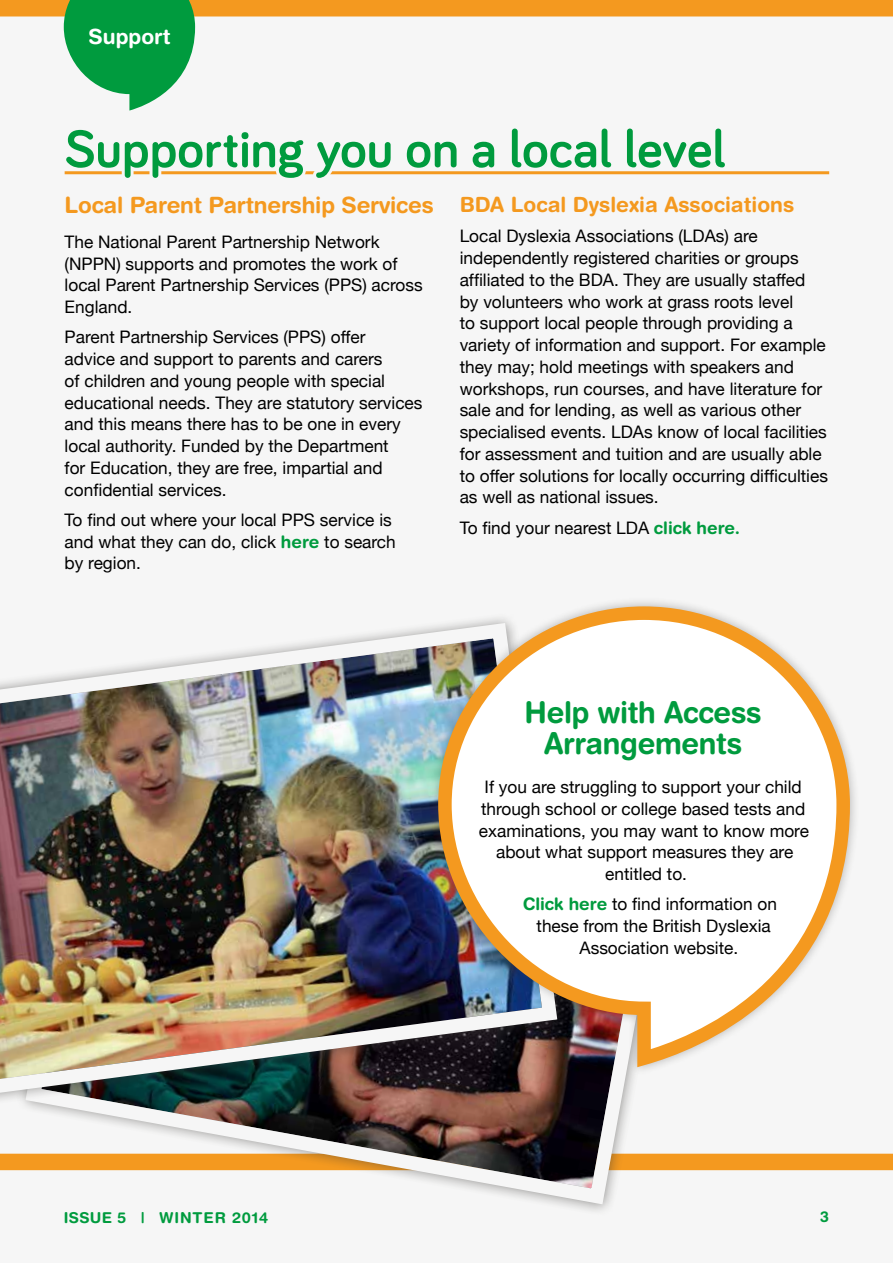
<style>
.page{position:relative;width:893px;height:1263px;background:#f6f6f6}
.page>*{position:absolute;margin:0;border:0;box-sizing:border-box;transform-origin:0 0}
.t1{font:700 54px "Bariol";color:#009b3e}
.t2{font:700 30px/31.5px "Helvetica Rounded";letter-spacing:-.01em;color:#009b3e;text-align:center;scale:.96 1}
.t3{font:700 22.5px "Helvetica Rounded";letter-spacing:-.01em;color:#f4991f}
.t4{font:700 21px "Helvetica Rounded";color:#f4991f}
.t5{font:700 21px "Helvetica Rounded";color:#fff}
.t6{font:17.25px/21.8px "Helvetica Neue";color:#000}
.t7{font:700 15px "Helvetica Rounded";letter-spacing:.06em;color:#009b3e}
.s1{font-family:"Helvetica Rounded";font-weight:700;color:#009b3e}
</style>
<div class="page">
<hr style="left:65px;top:171px;width:764px;height:3px;background:#f4991f">
<svg style="left:64px;top:171px;width:669px;height:4px"></svg>
<div style="left:0;top:0;width:893px;height:17px;background:#f4991f"></div>
<div style="left:0;top:1154px;width:893px;height:16px;background:#f4991f"></div>
<svg style="left:64px;top:0;width:131px;height:111px"></svg>
<svg style="left:18px;top:1076px;width:663px;height:135px"></svg>
<svg style="left:18px;top:1076px;width:553px;height:34px"></svg>
<img style="left:0;top:627px;width:565px;height:476px">
<svg style="left:431px;top:601px;width:424px;height:475px"></svg>
<p class="t5" style="left:89px;top:23px;width:84px">Support</p>
<h1 class="t1" style="left:65px;top:123px;width:662px">Supporting you on a local level</h1>
<h3 class="t3" style="left:65px;top:192px;width:371px">Local Parent Partnership Services</h3>
<p class="t6" style="left:65px;top:231px;width:360px">The National Parent Partnership Network (NPPN) supports and promotes the work of local Parent Partnership Services (PPS) across England.</p>
<p class="t6" style="left:65px;top:326px;width:359px">Parent Partnership Services (PPS) offer<br>advice and support to parents and carers<br>of children and young people with special educational needs. They are statutory services and this means there has to be one in every local authority. Funded by the Department<br>for Education, they are free, impartial and confidential services.</p>
<p class="t6" style="left:65px;top:509px;width:333px">To find out where your local PPS service is and what they can do, click <span class="s1">here</span> to search by region.</p>
<p class="t4" style="left:460px;top:192px;width:336px">BDA Local Dyslexia Associations</p>
<p class="t6" style="left:460px;top:225px;width:370px">Local Dyslexia Associations (LDAs) are independently registered charities or groups affiliated to the BDA. They are usually staffed by volunteers who work at grass roots level<br>to support local people through providing a variety of information and support. For example they may; hold meetings with speakers and workshops, run courses, and have literature for sale and for lending, as well as various other specialised events. LDAs know of local facilities for assessment and tuition and are usually able to offer solutions for locally occurring difficulties as well as national issues.</p>
<p class="t6" style="left:460px;top:516px;width:282px">To find your nearest LDA <span class="s1">click here.</span></p>
<h2 class="t2" style="left:525px;top:696px;width:249px">Help with Access<br>Arrangements</h2>
<p class="t6" style="left:479px;top:776px;width:332px;text-align:center">If you are struggling to support your child through school or college based tests and examinations, you may want to know more about what support measures they are entitled to.</p>
<p class="t6" style="left:523px;top:893px;width:255px"><span class="s1">Click here</span> to find information on</p>
<p class="t6" style="left:537px;top:915px;width:236px">these from the British Dyslexia</p>
<p class="t6" style="left:579px;top:937px;width:160px">Association website.</p>
<p class="t7" style="left:64px;top:1208px;width:206px">ISSUE 5 | WINTER 2014</p>
<p class="t7" style="left:820px;top:1208px;width:10px">3</p>
</div>
